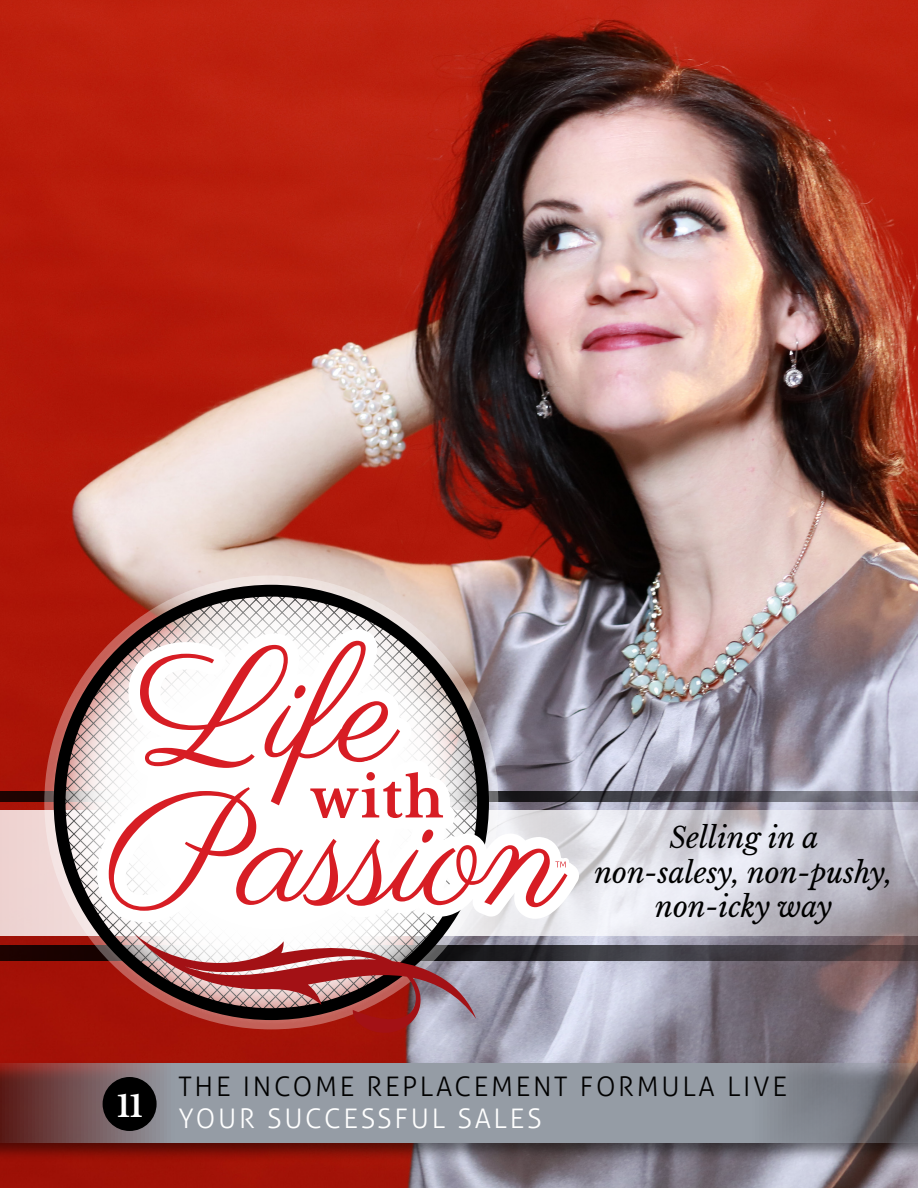
<style>
.page{position:relative;width:918px;height:1188px;background:#fff}
.page>*{position:absolute;margin:0;border:0;box-sizing:border-box;transform-origin:0 0}
.t1{font:700 29.55px "Libre Baskerville";color:#fff}
.t2{font:italic 28.5px/34.2px "Libre Baskerville";color:#000;text-align:center}
.t3{font:300 27px "Aller";letter-spacing:.1em;color:#000}
.t4{font:300 27px "Aller";letter-spacing:.1em;color:#fff}
</style>
<div class="page">
<img style="left:0;top:0;width:918px;height:1188px">
<div style="left:0;top:1059px;width:918px;height:104px;background:#000;opacity:.5"></div>
<svg style="left:0;top:1064px;width:918px;height:79px;background:#8a8990"></svg>
<div style="left:103px;top:1077px;width:54px;height:54px;background:#000;border-radius:50%"></div>
<svg style="left:0;top:791px;width:918px;height:11px;background:#4f4b53"></svg>
<svg style="left:0;top:946px;width:918px;height:15px;background:#3a3236"></svg>
<svg style="left:0;top:810px;width:918px;height:126px;background:#d2cdd4"></svg>
<svg style="left:60px;top:591px;width:423px;height:46px;background:#ad6f66"></svg>
<svg style="left:60px;top:637px;width:423px;height:377px;background:#913b35"></svg>
<svg style="left:60px;top:591px;width:423px;height:423px"></svg>
<svg style="left:135px;top:934px;width:341px;height:105px;background:#a36162"></svg>
<svg style="left:97px;top:629px;width:483px;height:293px"></svg>
<svg style="left:299px;top:760px;width:156px;height:70px"></svg>
<svg style="left:552px;top:858px;width:17px;height:13px"></svg>
<p class="t2" style="left:594px;top:821px;width:300px">Selling in a non-salesy, non-pushy, non-icky way</p>
<p class="t1" style="left:117px;top:1088px;width:27px">11</p>
<p class="t3" style="left:178px;top:1071px;width:610px">THE INCOME REPLACEMENT FORMULA LIVE</p>
<p class="t4" style="left:178px;top:1102px;width:365px">YOUR SUCCESSFUL SALES</p>
</div>
